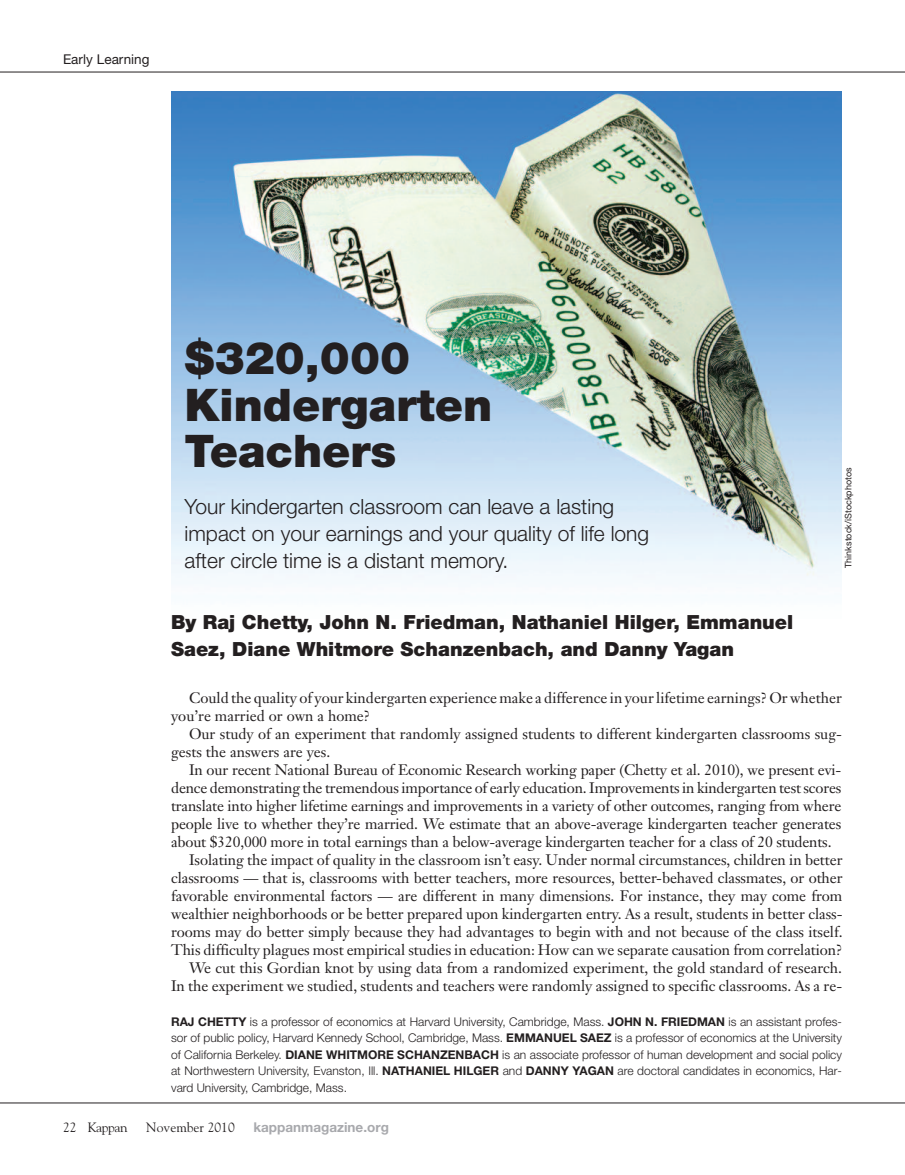
<style>
.page{position:relative;width:905px;height:1175px;background:#fff}
.page>*{position:absolute;margin:0;border:0;box-sizing:border-box;transform-origin:0 0}
.t1{font:900 45px/46.5px "Helvetica Neue";color:#231f20}
.t2{font:300 21px/27px "Helvetica Neue";color:#231f20}
.t3{font:900 19.5px/27px "Helvetica Neue";color:#231f20}
.t4{font:15px/18px "Janson Text";letter-spacing:-.005em;color:#231f20}
.t5{font:700 13.5px "Helvetica Neue";color:#a8a9ad}
.t6{font:13.5px "Helvetica Neue";color:#231f20}
.t7{font:13.5px "Goudy";color:#231f20}
.t8{font:13.5px "Goudy";letter-spacing:-.03em;color:#231f20}
.t9{font:300 12px/16.5px "Helvetica Neue";color:#231f20;text-align:justify}
.t10{font:9px "Helvetica Neue";color:#231f20}
.s1{font-weight:700}
</style>
<div class="page">
<img style="left:171px;top:92px;width:671px;height:486px">
<hr style="left:0;top:72px;width:904px;height:1px;background:#231f20">
<hr style="left:0;top:1102px;width:904px;height:1px;background:#231f20">
<p class="t6" style="left:63px;top:54px;width:88px">Early Learning</p>
<h1 class="t1" style="left:184px;top:339px;width:309px">$320,000<br>Kindergarten<br>Teachers</h1>
<h2 class="t2" style="left:184px;top:495px;width:466px">Your kindergarten classroom can leave a lasting impact on your earnings and your quality of life long after circle time is a distant memory.</h2>
<h3 class="t3" style="left:171px;top:610px;width:623px">By Raj Chetty, John N. Friedman, Nathaniel Hilger, Emmanuel<br>Saez, Diane Whitmore Schanzenbach, and Danny Yagan</h3>
<p class="t10" style="left:845px;top:568px;width:102px;rotate:-90deg">Thinkstock/iStockphotos</p>
<p class="t4" style="left:171px;top:690px;width:672px;text-indent:18px">Could the quality of your kindergarten experience make a difference in your lifetime earnings? Or whether you’re married or own a home?</p>
<p class="t4" style="left:171px;top:726px;width:672px;text-indent:18px">Our study of an experiment that randomly assigned students to different kindergarten classrooms sug&shy;gests the answers are yes.</p>
<p class="t4" style="left:189px;top:762px;width:653px">In our recent National Bureau of Economic Research working paper (Chetty et al. 2010), we present evi-</p>
<p class="t4" style="left:171px;top:780px;width:671px">dence demonstrating the tremendous importance of early education. Improvements in kindergarten test scores</p>
<p class="t4" style="left:171px;top:798px;width:671px">translate into higher lifetime earnings and improvements in a variety of other outcomes, ranging from where</p>
<p class="t4" style="left:171px;top:816px;width:671px">people live to whether they’re married. We estimate that an above-average kindergarten teacher generates</p>
<p class="t4" style="left:171px;top:834px;width:662px">about $320,000 more in total earnings than a below-average kindergarten teacher for a class of 20 students.</p>
<p class="t4" style="left:189px;top:852px;width:655px">Isolating the impact of quality in the classroom isn’t easy. Under normal circumstances, children in better</p>
<p class="t4" style="left:171px;top:870px;width:673px">classrooms — that is, classrooms with better teachers, more resources, better-behaved classmates, or other</p>
<p class="t4" style="left:171px;top:888px;width:672px">favorable environmental factors — are different in many dimensions. For instance, they may come from</p>
<p class="t4" style="left:171px;top:906px;width:673px">wealthier neighborhoods or be better prepared upon kindergarten entry. As a result, students in better class-</p>
<p class="t4" style="left:171px;top:924px;width:673px">rooms may do better simply because they had advantages to begin with and not because of the class itself.</p>
<p class="t4" style="left:171px;top:942px;width:673px">This difficulty plagues most empirical studies in education: How can we separate causation from correlation?</p>
<p class="t4" style="left:189px;top:960px;width:654px">We cut this Gordian knot by using data from a randomized experiment, the gold standard of research.</p>
<p class="t4" style="left:171px;top:978px;width:672px">In the experiment we studied, students and teachers were randomly assigned to specific classrooms. As a re-</p>
<p class="t9" style="left:171px;top:1014px;width:672px"><span class="s1">RAJ CHETTY</span> is a professor of economics at Harvard University, Cambridge, Mass. <span class="s1">JOHN N. FRIEDMAN</span> is an assistant profes&shy;sor of public policy, Harvard Kennedy School, Cambridge, Mass. <span class="s1">EMMANUEL SAEZ</span> is a professor of economics at the University of California Berkeley. <span class="s1">DIANE WHITMORE SCHANZENBACH</span> is an associate professor of human development and social policy at Northwestern University, Evanston, Ill. <span class="s1">NATHANIEL HILGER</span> and <span class="s1">DANNY YAGAN</span> are doctoral candidates in economics, Har&shy;vard University, Cambridge, Mass.</p>
<p class="t8" style="left:63px;top:1119px;width:66px">22 Kappan</p>
<p class="t7" style="left:146px;top:1119px;width:90px">November 2010</p>
<p class="t5" style="left:253px;top:1122px;width:137px">kappanmagazine.org</p>
</div>
